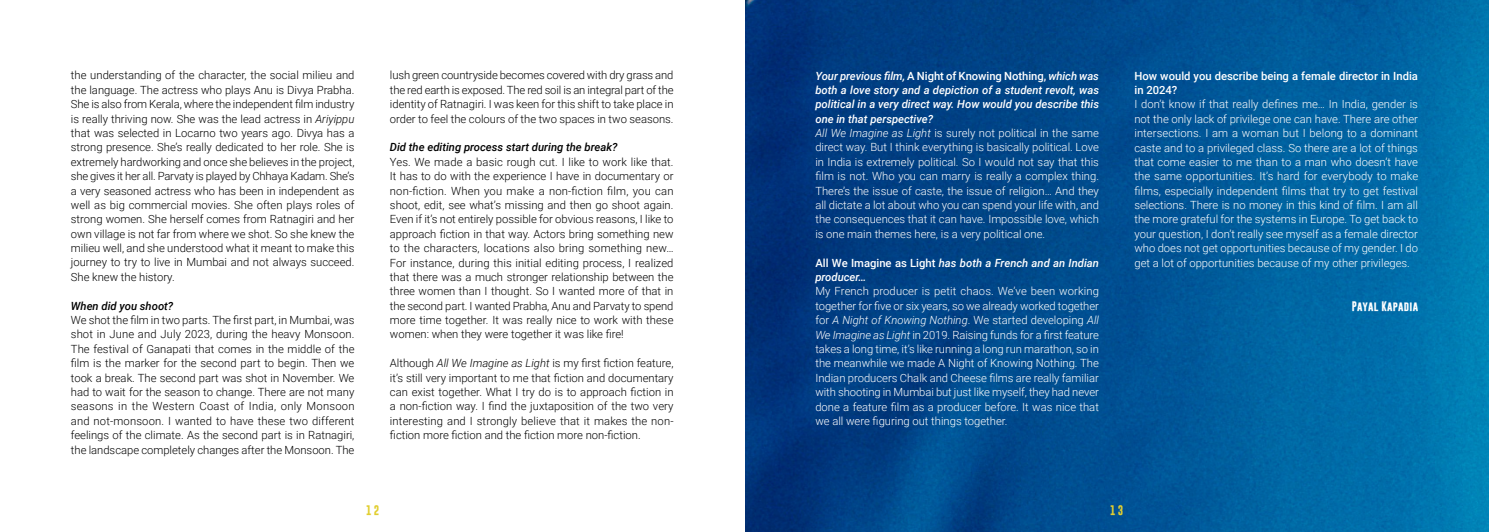
<style>
.page{position:relative;width:1489px;height:532px;background:#fff}
.page>*{position:absolute;margin:0;border:0;box-sizing:border-box;transform-origin:0 0}
.t1{font:300 11.25px/14.4px "Roboto";color:#000;text-align:justify}
.t2{font:300 11.25px/14.4px "Roboto";color:#fff;text-align:justify}
.t3{font:italic 500 11.25px "Roboto";color:#000}
.t4{font:italic 500 11.25px/14.4px "Roboto";color:#fff}
.t5{font:500 11.25px/14.4px "Roboto";color:#fff}
.t6{font:700 10px "Gobold";letter-spacing:.025em;color:#fff}
.t7{font:700 10px "Gobold";color:#e1ce2f}
.s1{font-style:italic}
.s2{font-weight:500;font-style:italic}
.s3{font-weight:500}
.s4{font-style:normal}
</style>
<div class="page">
<img style="left:745px;top:0;width:743px;height:531px">
<p class="t1" style="left:71px;top:68px;width:285px">the understanding of the character, the social milieu and the language. The actress who plays Anu is Divya Prabha.<br>She is also from Kerala, where the independent film industry is really thriving now. She was the lead actress in <span class="s1">Ariyippu </span>that was selected in Locarno two years ago. Divya has a strong presence. She’s really dedicated to her role. She is extremely hardworking and once she believes in the project, she gives it her all. Parvaty is played by Chhaya Kadam. She’s a very seasoned actress who has been in independent as well as big commercial movies. She often plays roles of strong women. She herself comes from Ratnagiri and her own village is not far from where we shot. So she knew the milieu well, and she understood what it meant to make this journey to try to live in Mumbai and not always succeed.<br>She knew the history.</p>
<p class="t3" style="left:71px;top:297px;width:104px">When did you shoot?</p>
<p class="t1" style="left:71px;top:312px;width:285px">We shot the film in two parts. The first part, in Mumbai, was shot in June and July 2023, during the heavy Monsoon.<br>The festival of Ganapati that comes in the middle of the film is the marker for the second part to begin. Then we took a break. The second part was shot in November. We had to wait for the season to change. There are not many seasons in the Western Coast of India, only Monsoon and not-monsoon. I wanted to have these two different feelings of the climate. As the second part is in Ratnagiri, the landscape completely changes after the Monsoon. The</p>
<p class="t1" style="left:390px;top:68px;width:285px">lush green countryside becomes covered with dry grass and the red earth is exposed. The red soil is an integral part of the identity of Ratnagiri. I was keen for this shift to take place in order to feel the colours of the two spaces in two seasons.</p>
<p class="t3" style="left:390px;top:139px;width:229px">Did the editing process start during the break?</p>
<p class="t1" style="left:390px;top:154px;width:285px">Yes. We made a basic rough cut. I like to work like that.<br>It has to do with the experience I have in documentary or non-fiction. When you make a non-fiction film, you can shoot, edit, see what’s missing and then go shoot again.<br>Even if it’s not entirely possible for obvious reasons, I like to approach fiction in that way. Actors bring something new to the characters, locations also bring something new… For instance, during this initial editing process, I realized that there was a much stronger relationship between the three women than I thought. So I wanted more of that in the second part. I wanted Prabha, Anu and Parvaty to spend more time together. It was really nice to work with these women: when they were together it was like fire!</p>
<p class="t1" style="left:390px;top:355px;width:285px">Although <span class="s1">All We Imagine as Light</span> is my first fiction feature, it’s still very important to me that fiction and documentary can exist together. What I try do is to approach fiction in a non-fiction way. I find the juxtaposition of the two very interesting and I strongly believe that it makes the non&shy;fiction more fiction and the fiction more non-fiction.</p>
<p class="t2" style="left:815px;top:68px;width:285px;text-align:left"><span class="s2">Your previous film,</span> <span class="s3">A Night of Knowing Nothing,</span> <span class="s2">which was both a love story and a depiction of a student revolt, was political in a very direct way. How would you describe this one in that perspective?<br></span><span class="s1">All We Imagine as Light</span> is surely not political in the same direct way. But I think everything is basically political. Love in India is extremely political. So I would not say that this film is not. Who you can marry is really a complex thing.<br>There’s the issue of caste, the issue of religion… And they all dictate a lot about who you can spend your life with, and the consequences that it can have. Impossible love, which is one main themes here, is a very political one.</p>
<p class="t4" style="left:815px;top:255px;width:285px"><span class="s4">All We Imagine as Light</span> has both a French and an Indian producer…</p>
<p class="t2" style="left:815px;top:283px;width:285px">My French producer is petit chaos. We’ve been working together for five or six years, so we already worked together for <span class="s1">A Night of Knowing Nothing</span>. We started developing <span class="s1">All We Imagine as Light</span> in 2019. Raising funds for a first feature takes a long time, it’s like running a long run marathon, so in the meanwhile we made A Night of Knowing Nothing. The Indian producers Chalk and Cheese films are really familiar with shooting in Mumbai but just like myself, they had never done a feature film as a producer before. It was nice that we all were figuring out things together.</p>
<p class="t5" style="left:1134px;top:68px;width:285px">How would you describe being a female director in India in 2024?</p>
<p class="t2" style="left:1134px;top:97px;width:285px">I don’t know if that really defines me… In India, gender is not the only lack of privilege one can have. There are other intersections. I am a woman but I belong to a dominant caste and to a privileged class. So there are a lot of things that come easier to me than to a man who doesn’t have the same opportunities. It’s hard for everybody to make films, especially independent films that try to get festival selections. There is no money in this kind of film. I am all the more grateful for the systems in Europe. To get back to your question, I don’t really see myself as a female director who does not get opportunities because of my gender. I do get a lot of opportunities because of my other privileges.</p>
<p class="t6" style="left:1351px;top:300px;width:68px">Payal Kapadia</p>
<p class="t7" style="left:366px;top:503px;width:14px">12</p>
<p class="t7" style="left:1110px;top:503px;width:14px">13</p>
</div>
